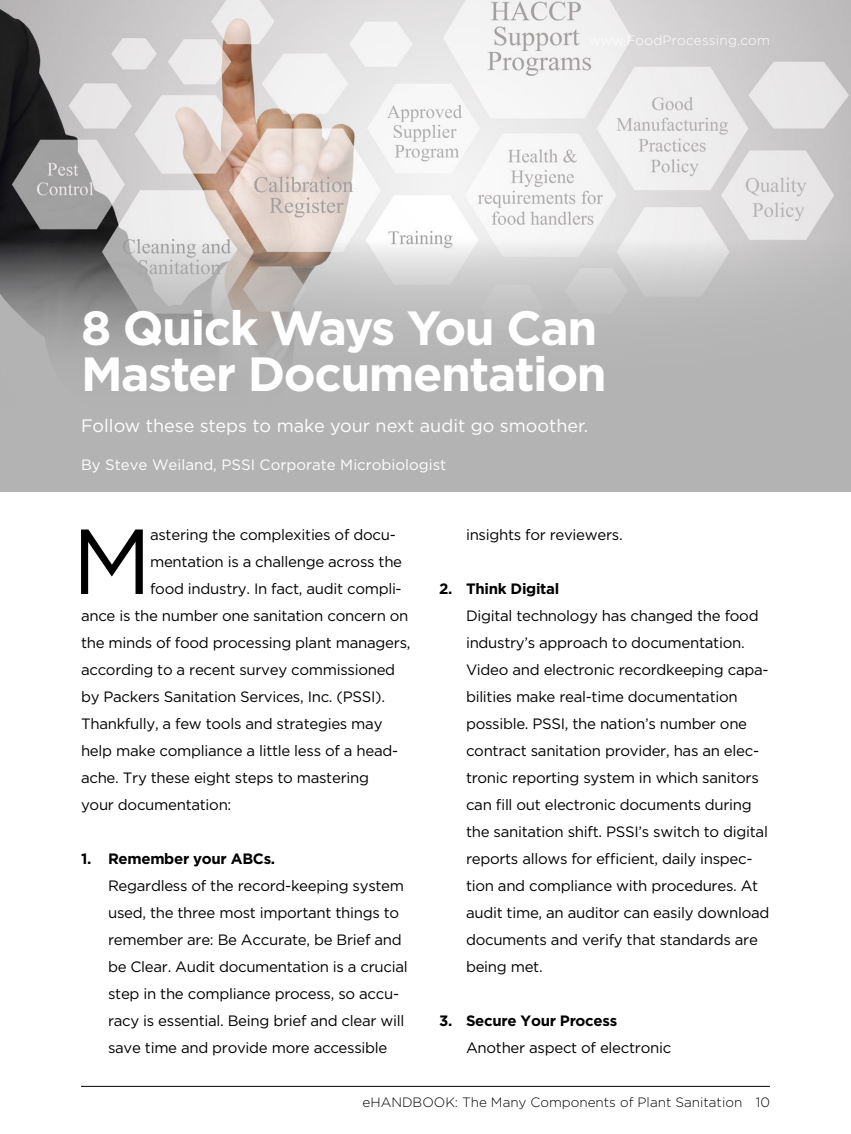
<style>
.page{position:relative;width:851px;height:1134px;background:#fff}
.page>*{position:absolute;margin:0;border:0;box-sizing:border-box;transform-origin:0 0}
.Body_Drop_Cap{font:92.1px "Gotham";color:#000}
.Headline{font:700 48px/46.5px "Gotham";letter-spacing:-.03em;color:#fff}
.Deck{font:18px "Gotham";color:#fff}
.Body_Numbered{font:15px/27px "Gotham";letter-spacing:-.02em;color:#000}
.Body_Drop_Cap-2{font:15px "Gotham";letter-spacing:-.02em;color:#000}
.Byline{font:15px "Gotham";color:#fff}
.t1{font:300 13.5px "Gotham";color:#000}
.t2{font:300 13.5px "Gotham";letter-spacing:.02em;color:#fff}
.s1{font-weight:700}
</style>
<div class="page">
<img style="left:0;top:0;width:850px;height:205px">
<svg style="left:0;top:205px;width:850px;height:286px;background:#b8b7b7"></svg>
<hr style="left:81px;top:1086px;width:689px;height:1px;background:#000">
<p class="t2" style="left:588px;top:32px;width:183px">www.FoodProcessing.com</p>
<p class="Headline" style="left:81px;top:304px;width:527px">8 Quick Ways You Can<br>Master Documentation</p>
<p class="Deck" style="left:81px;top:414px;width:508px">Follow these steps to make your next audit go smoother.</p>
<p class="Byline" style="left:81px;top:455px;width:367px">By Steve Weiland, PSSI Corporate Microbiologist</p>
<p class="Body_Drop_Cap" style="left:72px;top:502px;width:81px">M</p>
<p class="Body_Drop_Cap-2" style="left:150px;top:525px;width:247px">astering the complexities of docu-</p>
<p class="Body_Drop_Cap-2" style="left:150px;top:552px;width:253px">mentation is a challenge across the</p>
<p class="Body_Drop_Cap-2" style="left:150px;top:579px;width:253px">food industry. In fact, audit compli-</p>
<p class="Body_Drop_Cap-2" style="left:81px;top:606px;width:329px">ance is the number one sanitation concern on</p>
<p class="Body_Drop_Cap-2" style="left:81px;top:633px;width:331px">the minds of food processing plant managers,</p>
<p class="Body_Drop_Cap-2" style="left:81px;top:660px;width:316px">according to a recent survey commissioned</p>
<p class="Body_Drop_Cap-2" style="left:81px;top:687px;width:305px">by Packers Sanitation Services, Inc. (PSSI).</p>
<p class="Body_Drop_Cap-2" style="left:81px;top:714px;width:303px">Thankfully, a few tools and strategies may</p>
<p class="Body_Drop_Cap-2" style="left:81px;top:741px;width:318px">help make compliance a little less of a head-</p>
<p class="Body_Drop_Cap-2" style="left:81px;top:768px;width:289px">ache. Try these eight steps to mastering</p>
<p class="Body_Drop_Cap-2" style="left:81px;top:795px;width:152px">your documentation:</p>
<p class="Body_Numbered" style="left:108px;top:845px;width:301px;text-indent:-27px"><span class="s1">1. Remember your ABCs.<br></span>Regardless of the record-keeping system used, the three most important things to remember are: Be Accurate, be Brief and be Clear. Audit documentation is a crucial step in the compliance process, so accu&shy;racy is essential. Being brief and clear will save time and provide more accessible</p>
<p class="Body_Numbered" style="left:466px;top:521px;width:158px">insights for reviewers.</p>
<p class="Body_Numbered" style="left:466px;top:575px;width:305px;text-indent:-27px"><span class="s1">2. Think Digital<br></span>Digital technology has changed the food industry’s approach to documentation.<br>Video and electronic recordkeeping capa&shy;bilities make real-time documentation possible. PSSI, the nation’s number one contract sanitation provider, has an elec&shy;tronic reporting system in which sanitors can fill out electronic documents during the sanitation shift. PSSI’s switch to digital reports allows for efficient, daily inspec&shy;tion and compliance with procedures. At audit time, an auditor can easily download documents and verify that standards are being met.</p>
<p class="Body_Numbered" style="left:466px;top:1007px;width:207px;text-indent:-27px"><span class="s1">3. Secure Your Process<br></span>Another aspect of electronic</p>
<p class="t1" style="left:362px;top:1094px;width:409px">eHANDBOOK: The Many Components of Plant Sanitation 10</p>
</div>
